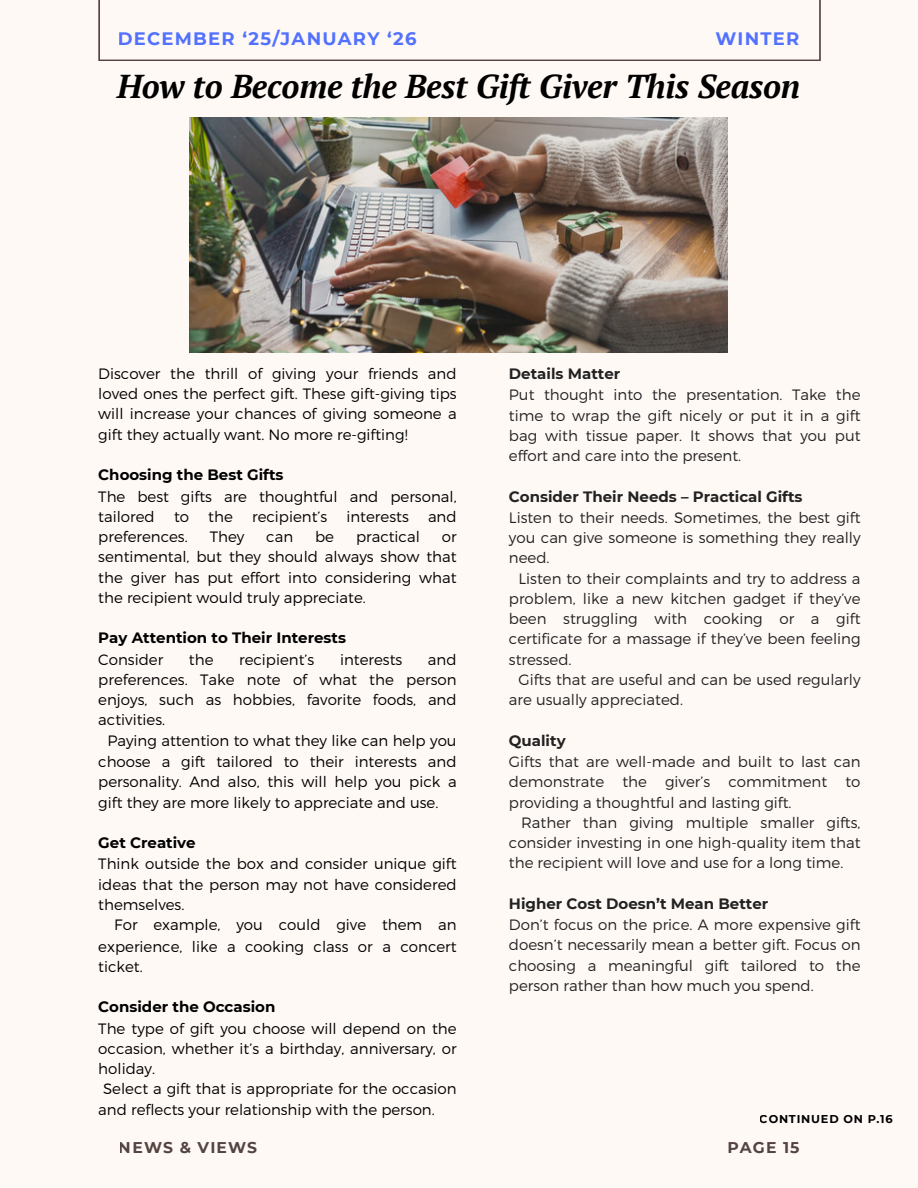
<style>
.page{position:relative;width:918px;height:1188px;background:#fff9f6}
.page>*{position:absolute;margin:0;border:0;box-sizing:border-box;transform-origin:0 0}
.t1{font:italic 700 33px "PT Serif";letter-spacing:-.01em;color:#000}
.t2{font:700 18px "Montserrat";letter-spacing:.07em;color:#5271ff}
.t3{font:700 15.6px "Montserrat";letter-spacing:.07em;color:#544441}
.t4{font:300 15px/20.2px "Montserrat";color:#000;text-align:justify}
.t5{font:300 15px/20.2px "Montserrat";color:#222;text-align:justify}
.t6{font:700 15px "Montserrat";color:#222}
.t7{font:700 15px "Montserrat";color:#000}
.t8{font:700 11.4px "Montserrat";letter-spacing:.07em;color:#000}
</style>
<div class="page">
<img style="left:189px;top:118px;width:539px;height:235px">
<p class="t2" style="left:118px;top:27px;width:300px">DECEMBER ‘25/JANUARY ‘26</p>
<p class="t2" style="left:715px;top:27px;width:86px">WINTER</p>
<h1 class="t1" style="left:117px;top:63px;width:685px">How to Become the Best Gift Giver This Season</h1>
<p class="t4" style="left:98px;top:363px;width:360px">Discover the thrill of giving your friends and loved ones the perfect gift. These gift-giving tips will increase your chances of giving someone a gift they actually want. No more re-gifting!</p>
<p class="t7" style="left:98px;top:466px;width:187px">Choosing the Best Gifts</p>
<p class="t4" style="left:98px;top:485px;width:360px">The best gifts are thoughtful and personal, tailored</p>
<p class="t4" style="left:174px;top:506px;width:17px">to</p>
<p class="t4" style="left:208px;top:506px;width:26px">the</p>
<p class="t4" style="left:252px;top:506px;width:77px">recipient’s</p>
<p class="t4" style="left:346px;top:506px;width:64px">interests</p>
<p class="t4" style="left:428px;top:506px;width:30px">and</p>
<p class="t4" style="left:98px;top:526px;width:91px">preferences.</p>
<p class="t4" style="left:210px;top:526px;width:36px">They</p>
<p class="t4" style="left:266px;top:526px;width:28px">can</p>
<p class="t4" style="left:315px;top:526px;width:20px">be</p>
<p class="t4" style="left:356px;top:526px;width:65px">practical</p>
<p class="t4" style="left:98px;top:526px;width:360px;text-indent:344px">or sentimental, but they should always show that the giver has put effort into considering what the recipient would truly appreciate.</p>
<p class="t7" style="left:98px;top:629px;width:249px">Pay Attention to Their Interests</p>
<p class="t4" style="left:98px;top:648px;width:66px">Consider</p>
<p class="t4" style="left:189px;top:648px;width:26px">the</p>
<p class="t4" style="left:239px;top:648px;width:77px">recipient’s</p>
<p class="t4" style="left:340px;top:648px;width:64px">interests</p>
<p class="t4" style="left:98px;top:648px;width:360px;text-indent:330px">and preferences. Take note of what the person enjoys, such as hobbies, favorite foods, and activities.</p>
<p class="t4" style="left:98px;top:729px;width:360px;line-height:20.7px;text-indent:9px">Paying attention to what they like can help you choose a gift tailored to their interests and personality. And also, this will help you pick a gift they are more likely to appreciate and use.</p>
<p class="t7" style="left:98px;top:833px;width:99px">Get Creative</p>
<p class="t4" style="left:98px;top:853px;width:360px">Think outside the box and consider unique gift ideas that the person may not have considered themselves.</p>
<p class="t4" style="left:98px;top:914px;width:360px;line-height:20.9px;text-indent:16px">For example, you could give them an experience, like a cooking class or a concert ticket.</p>
<p class="t7" style="left:98px;top:998px;width:179px">Consider the Occasion</p>
<p class="t4" style="left:98px;top:1017px;width:360px">The type of gift you choose will depend on the</p>
<p class="t4" style="left:98px;top:1038px;width:360px">occasion, whether it’s a birthday, anniversary, or</p>
<p class="t4" style="left:98px;top:1058px;width:58px">holiday.</p>
<p class="t4" style="left:103px;top:1078px;width:355px">Select a gift that is appropriate for the occasion</p>
<p class="t4" style="left:98px;top:1098px;width:338px">and reflects your relationship with the person.</p>
<p class="t6" style="left:509px;top:364px;width:113px">Details Matter</p>
<p class="t5" style="left:509px;top:384px;width:353px">Put thought into the presentation. Take the time to wrap the gift nicely or put it in a gift bag with tissue paper. It shows that you put effort and care into the present.</p>
<p class="t6" style="left:509px;top:487px;width:295px">Consider Their Needs – Practical Gifts</p>
<p class="t5" style="left:509px;top:507px;width:353px">Listen to their needs. Sometimes, the best gift you can give someone is something they really need.</p>
<p class="t5" style="left:509px;top:567px;width:353px;text-indent:10px">Listen to their complaints and try to address a problem, like a new kitchen gadget if they’ve been struggling with cooking or a gift certificate for a massage if they’ve been feeling stressed.</p>
<p class="t5" style="left:509px;top:669px;width:353px;text-indent:10px">Gifts that are useful and can be used regularly are usually appreciated.</p>
<p class="t6" style="left:509px;top:731px;width:58px">Quality</p>
<p class="t5" style="left:509px;top:751px;width:353px">Gifts that are well-made and built to last can demonstrate the giver’s commitment to providing a thoughtful and lasting gift.</p>
<p class="t5" style="left:509px;top:812px;width:353px;text-indent:12px">Rather than giving multiple smaller gifts, consider investing in one high-quality item that the recipient will love and use for a long time.</p>
<p class="t6" style="left:509px;top:894px;width:261px">Higher Cost Doesn’t Mean Better</p>
<p class="t5" style="left:509px;top:914px;width:353px">Don’t focus on the price. A more expensive gift doesn’t necessarily mean a better gift. Focus on choosing a meaningful gift tailored to the person rather than how much you spend.</p>
<p class="t8" style="left:760px;top:1112px;width:134px">CONTINUED ON P.16</p>
<p class="t3" style="left:119px;top:1138px;width:140px">NEWS &amp; VIEWS</p>
<p class="t3" style="left:728px;top:1138px;width:73px">PAGE 15</p>
</div>
